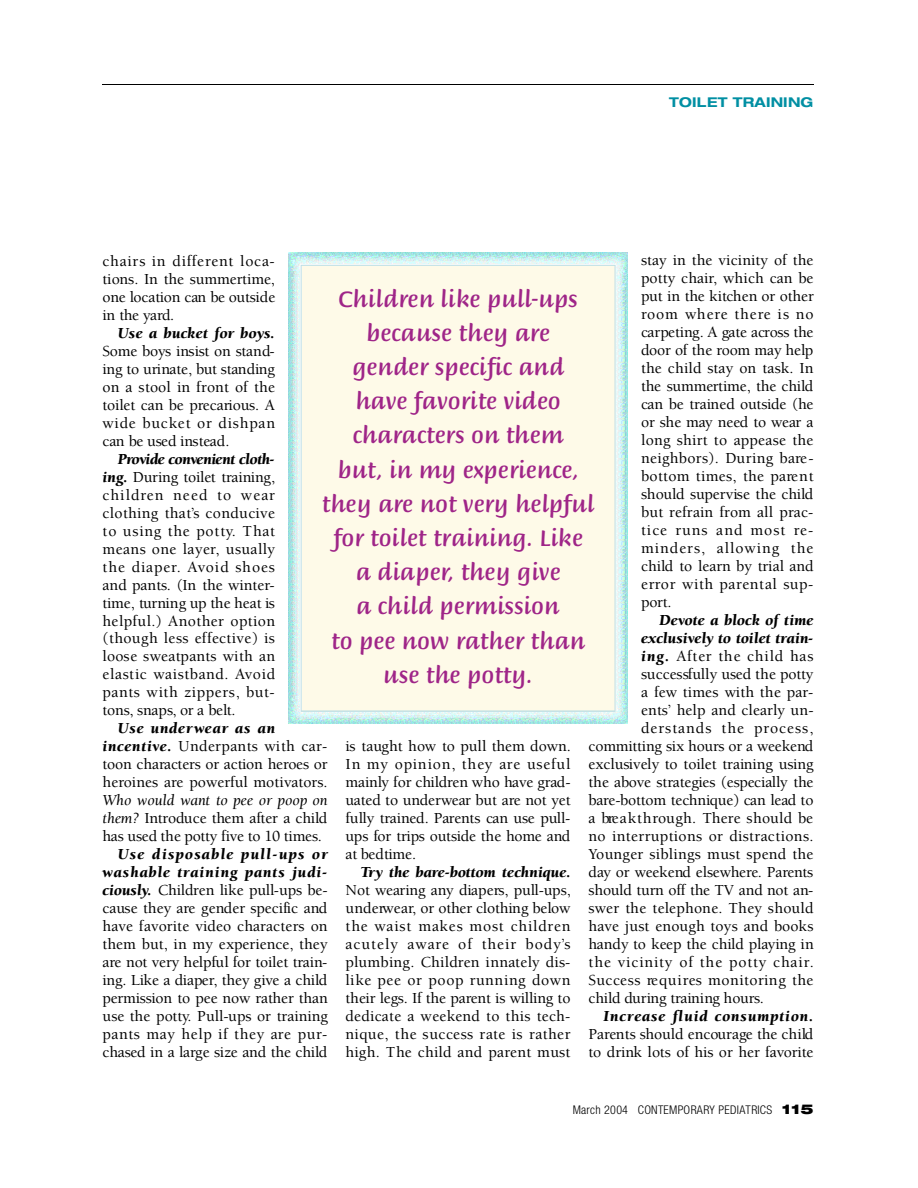
<style>
.page{position:relative;width:918px;height:1188px;background:#fff}
.page>*{position:absolute;margin:0;border:0;box-sizing:border-box;transform-origin:0 0}
.t1{font:24px/34.2px "Briem Script MM 441 258 190";color:#9f2588;text-align:center;scale:.95 1}
.t2{font:500 15.75px/18px "Berkeley";color:#000;text-align:justify}
.t3{font:italic 900 15.75px "Berkeley";letter-spacing:.01em;color:#000}
.t4{font:500 15.75px "Berkeley";letter-spacing:-.02em;color:#000}
.t5{font:500 15.75px "Berkeley";letter-spacing:.02em;color:#000}
.t6{font:500 15.75px "Berkeley";letter-spacing:.025em;color:#000}
.t7{font:500 15.75px "Berkeley";letter-spacing:.055em;color:#000}
.t8{font:italic 900 15.75px "Berkeley";letter-spacing:.055em;color:#000}
.t9{font:500 15.75px "Berkeley";letter-spacing:.045em;color:#000}
.t10{font:500 15.75px "Berkeley";letter-spacing:.06em;color:#000}
.t11{font:700 expanded 13.5px "Helvetica Neue";letter-spacing:.02em;color:#008fa3}
.t12{font:300 condensed 12px "Helvetica Neue";letter-spacing:.025em;color:#000}
.s1{font-weight:900;font-style:italic}
.s2{font-weight:400;font-style:italic}
.s3{font-weight:900;font-stretch:expanded;font-size:13.5px}
</style>
<div class="page">
<hr style="left:103px;top:84px;width:711px;height:1px;background:#000">
<img style="left:288px;top:253px;width:339px;height:470px">
<svg style="left:301px;top:265px;width:315px;height:447px;background:#f8f7e8"></svg>
<p class="t11" style="left:669px;top:98px;width:146px">TOILET TRAINING</p>
<p class="t2" style="left:641px;top:253px;width:174px">stay in the vicinity of the potty chair, which can be put in the kitchen or other room where there is no carpeting. A gate across the door of the room may help the child stay on task. In the summertime, the child can be trained outside (he or she may need to wear a long shirt to appease the neighbors). During bare - bottom times, the pare n t should supervise the child but refrain from all prac&shy;tice runs and most re&shy;minders, allowing the child to learn by trial and e rror with parental sup&shy;p o rt.</p>
<p class="t3" style="left:659px;top:614px;width:156px">Devote a block of time</p>
<p class="t3" style="left:641px;top:632px;width:174px">exclusively to toilet train-</p>
<p class="t9" style="left:641px;top:650px;width:174px"><span class="s1">i n g .</span> After the child has</p>
<p class="t2" style="left:641px;top:667px;width:174px">successfully used the potty</p>
<p class="t2" style="left:641px;top:685px;width:174px">a few times with the par-</p>
<p class="t2" style="left:641px;top:703px;width:174px">ents’ help and clearly un-</p>
<p class="t10" style="left:641px;top:722px;width:174px">derstands the pro c e s s ,</p>
<p class="t2" style="left:589px;top:739px;width:226px">committing six hours or a weekend</p>
<p class="t2" style="left:589px;top:757px;width:227px">exclusively to toilet training using</p>
<p class="t4" style="left:589px;top:776px;width:226px">the above strategies (especially the</p>
<p class="t2" style="left:589px;top:793px;width:226px">b a re-bottom technique) can lead to</p>
<p class="t2" style="left:589px;top:811px;width:226px">a bre a k t h rough. There should be</p>
<p class="t5" style="left:589px;top:830px;width:227px">no interruptions or distractions.</p>
<p class="t2" style="left:589px;top:847px;width:226px">Younger siblings must spend the</p>
<p class="t2" style="left:589px;top:865px;width:226px">day or weekend elsewhere. Pare n ts</p>
<p class="t2" style="left:589px;top:883px;width:226px">should turn off the TV and not an-</p>
<p class="t2" style="left:589px;top:901px;width:226px">swer the telephone. They should</p>
<p class="t2" style="left:589px;top:919px;width:227px">have just enough toys and books</p>
<p class="t2" style="left:589px;top:937px;width:227px">handy to keep the child playing in</p>
<p class="t7" style="left:589px;top:956px;width:227px">the vicinity of the potty chair.</p>
<p class="t6" style="left:589px;top:974px;width:226px">Success re q u ires monitoring the</p>
<p class="t2" style="left:589px;top:991px;width:177px">child during training hours.</p>
<p class="t8" style="left:603px;top:1010px;width:212px">I n c rease fluid consumption.</p>
<p class="t2" style="left:589px;top:1027px;width:226px">P a rents should encourage the child to drink lots of his or her favorite</p>
<p class="t2" style="left:103px;top:253px;width:174px">chairs in diffe rent loca&shy;tions. In the summertim e , one location can be outside in the yard .</p>
<p class="t3" style="left:118px;top:326px;width:159px">Use a bucket for boys.</p>
<p class="t2" style="left:103px;top:343px;width:174px">Some boys insist on stand&shy;ing to urinate, but standing on a stool in front of the toilet can be precarious. A wide bucket or dishpan can be used instead.</p>
<p class="t2" style="left:103px;top:451px;width:174px;text-indent:15px"><span class="s1">P rovide convenient cloth&shy;ing.</span> During toilet training, c h i l d ren need to wear clothing that’s conducive to using the potty. That means one layer, usually the diaper. Avoid shoes and pants. (In the winter&shy;time, turning up the heat is helpful.) Another option (though less effective) is loose sweatpants with an elastic waistband. Av o id pants with zippers, but&shy;tons, snaps, or a belt.</p>
<p class="t2" style="left:103px;top:721px;width:227px;text-align:left;text-indent:15px"><span class="s1">Use underwear as an<br>in c e n tiv e .</span> Underpants with car&shy;toon characters or action heroes or h e roines are powerful motivators.</p>
<p class="t2" style="left:103px;top:793px;width:227px"><span class="s2">Who would want to pee or poop on th e m ?</span> In troduce them after a child has used the potty five to 10 times.</p>
<p class="t2" style="left:103px;top:847px;width:227px;text-indent:15px"><span class="s1">Use disposable pull-ups or washable training pants judi&shy;c io u s ly.</span> C h ild ren like pull-ups be&shy;cause they are gender specific and have favorite video characters on them but, in my experience, they a re not very helpful for toilet train&shy;ing. Like a diaper, they give a child p e rmission to pee now rather than use the potty. Pull-ups or training pants may help if they are pur&shy;chased in a large size and the child</p>
<p class="t1" style="left:322px;top:283px;width:288px">Children like pull-ups because they are<br>gender specific and<br>have favorite video characters on them<br>b u t, in my experience, they are not very helpful for toilet training. Like<br>a diaper, they give<br>a child permission<br>to pee now rather than use the potty.</p>
<p class="t2" style="left:346px;top:739px;width:227px">is taught how to pull them down.<br>In my opinion, they are useful mainly for children who have grad&shy;uated to underwear but are not yet fully trained. Parents can use pull&shy;ups for trips outside the home and at bedtime.</p>
<p class="t3" style="left:361px;top:866px;width:211px">Try the bare-bottom technique.</p>
<p class="t2" style="left:346px;top:883px;width:227px">Not wearing any diapers, pull-ups, u n d e rw e a r, or other clothing below the waist makes most childre n acutely aware of their body’s plumbing. Children innately dis&shy;like pee or poop running down their legs. If the parent is willing to dedicate a weekend to this tech&shy;nique, the success rate is rather high. The child and parent must</p>
<p class="t12" style="left:573px;top:1105px;width:242px">March 2004 CONTEMPORARY PEDIATRICS <span class="s3">1 1 5</span></p>
</div>
